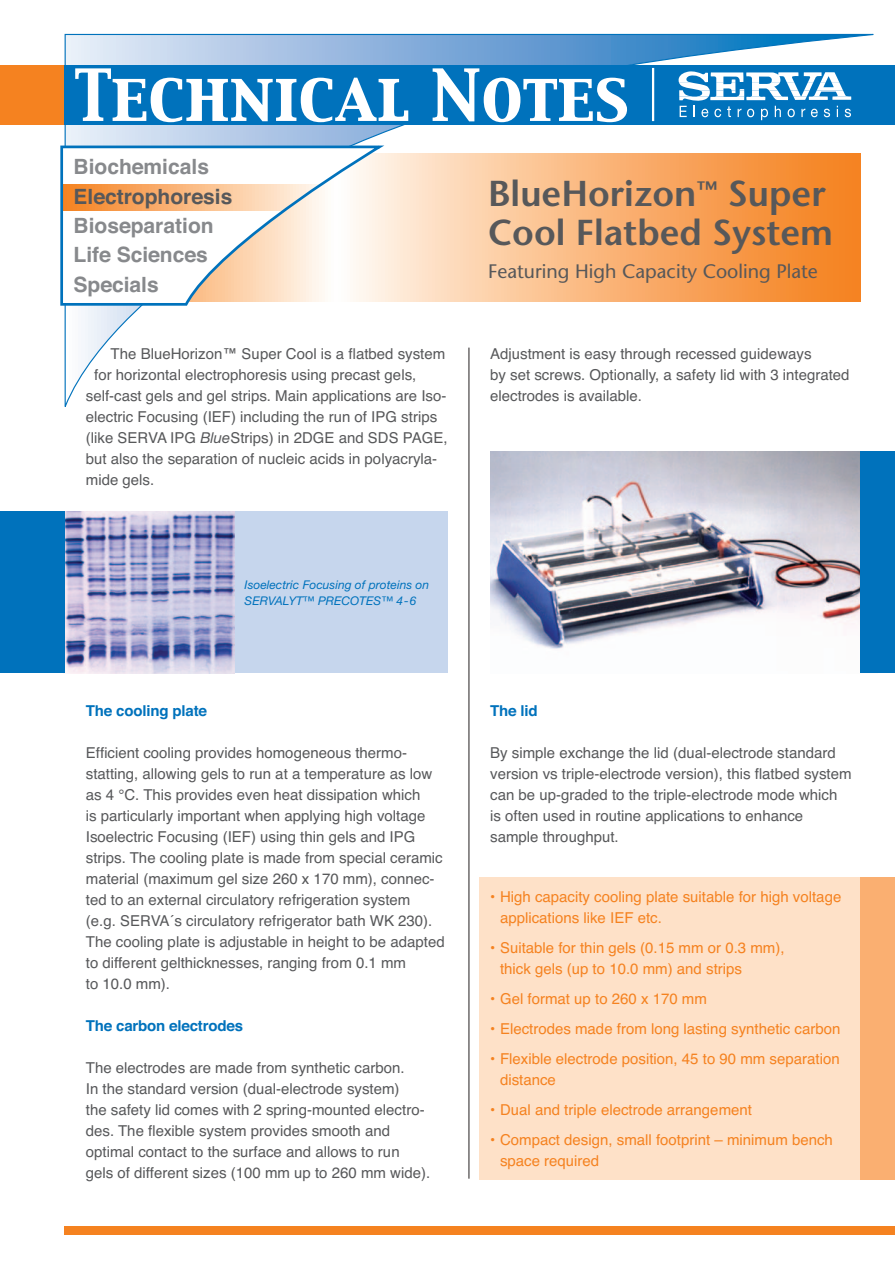
<style>
.page{position:relative;width:895px;height:1266px;background:#fff}
.page>*{position:absolute;margin:0;border:0;box-sizing:border-box;transform-origin:0 0}
.t1{font:63px "Capitals";color:#fff}
.t2{font:600 36px/39px "Stone Sans";color:#57585a}
.t3{font:700 21px/29.2px "Helvetica";color:#87898c}
.t4{font:700 21px "Helvetica";color:#57585a}
.t5{font:19.5px "Stone Sans";color:#57585a}
.t6{font:15px/21px "Helvetica";color:#57585a}
.t7{font:15px/21px "Helvetica";color:#f58220}
.t8{font:700 15px "Helvetica";letter-spacing:-.01em;color:#0072bc}
.t9{font:italic 12px/16.5px "Helvetica Neue";color:#0072bc}
.s1{font-family:"Helvetica Neue";font-style:italic}
</style>
<div class="page">
<div style="left:0;top:65px;width:67px;height:59px;background:#f58220"></div>
<svg style="left:64px;top:33px;width:809px;height:148px"></svg>
<div style="left:65px;top:65px;width:829px;height:59px;background:#0072bc"></div>
<hr style="left:468px;top:347px;width:1px;height:831px;background:#231f20">
<svg style="left:382px;top:153px;width:478px;height:149px;background:#f9b376"></svg>
<svg style="left:64px;top:307px;width:77px;height:100px"></svg>
<svg style="left:60px;top:144px;width:322px;height:163px"></svg>
<svg style="left:678px;top:71px;width:172px;height:49px"></svg>
<hr style="left:651px;top:68px;width:3px;height:53px;background:#fff">
<div style="left:479px;top:877px;width:383px;height:302px;background:#fee1c8"></div>
<div style="left:860px;top:877px;width:34px;height:302px;background:#faaf71"></div>
<div style="left:65px;top:1225px;width:829px;height:9px;background:#f58220"></div>
<img style="left:490px;top:452px;width:370px;height:197px">
<div style="left:860px;top:452px;width:34px;height:221px;background:#0072bc"></div>
<div style="left:1px;top:511px;width:446px;height:162px;background:#c6d6ed"></div>
<img style="left:65px;top:511px;width:169px;height:162px">
<div style="left:0;top:511px;width:65px;height:162px;background:#0072bc"></div>
<h1 class="t1" style="left:75px;top:62px;width:555px">Technical Notes</h1>
<h3 class="t3" style="left:73px;top:154px;width:137px">Biochemicals</h3>
<h3 class="t4" style="left:73px;top:189px;width:160px">Electrophoresis</h3>
<h3 class="t3" style="left:73px;top:213px;width:142px">Bioseparation<br>Life Sciences<br>Specials</h3>
<p class="t6" style="left:111px;top:345px;width:336px">The BlueHorizon™ Super Cool is a flatbed system</p>
<p class="t6" style="left:94px;top:366px;width:323px">for horizontal electrophoresis using precast gels,</p>
<p class="t6" style="left:86px;top:387px;width:362px">self-cast gels and gel strips. Main applications are Iso-</p>
<p class="t6" style="left:86px;top:408px;width:352px">electric Focusing (IEF) including the run of IPG strips</p>
<p class="t6" style="left:86px;top:429px;width:363px">(like SERVA IPG <span class="s1">Blue</span>Strips) in 2DGE and SDS PAGE,</p>
<p class="t6" style="left:86px;top:450px;width:352px">but also the separation of nucleic acids in polyacryla-</p>
<p class="t6" style="left:86px;top:471px;width:70px">mide gels.</p>
<p class="t9" style="left:244px;top:577px;width:186px">Isoelectric Focusing of proteins on<br>SERVALYT™ PRECOTES™ 4-6</p>
<p class="t8" style="left:86px;top:705px;width:122px">The cooling plate</p>
<p class="t6" style="left:86px;top:744px;width:360px">Efficient cooling provides homogeneous thermo&shy;statting, allowing gels to run at a temperature as low as 4 °C. This provides even heat dissipation which<br>is particularly important when applying high voltage Isoelectric Focusing (IEF) using thin gels and IPG strips. The cooling plate is made from special ceramic material (maximum gel size 260 x 170 mm), connec&shy;ted to an external circulatory refrigeration system<br>(e.g. SERVA´s circulatory refrigerator bath WK 230).<br>The cooling plate is adjustable in height to be adapted to different gelthicknesses, ranging from 0.1 mm<br>to 10.0 mm).</p>
<p class="t8" style="left:86px;top:1020px;width:159px">The carbon electrodes</p>
<p class="t6" style="left:86px;top:1059px;width:346px">The electrodes are made from synthetic carbon.<br>In the standard version (dual-electrode system)<br>the safety lid comes with 2 spring-mounted electro&shy;des. The flexible system provides smooth and optimal contact to the surface and allows to run gels of different sizes (100 mm up to 260 mm wide).</p>
<h2 class="t2" style="left:488px;top:178px;width:346px">BlueHorizon<sup>™</sup> Super<br>Cool Flatbed System</h2>
<h3 class="t5" style="left:488px;top:264px;width:331px">Featuring High Capacity Cooling Plate</h3>
<p class="t6" style="left:490px;top:345px;width:361px">Adjustment is easy through recessed guideways<br>by set screws. Optionally, a safety lid with 3 integrated electrodes is available.</p>
<p class="t8" style="left:490px;top:705px;width:49px">The lid</p>
<p class="t6" style="left:490px;top:744px;width:362px">By simple exchange the lid (dual-electrode standard version vs triple-electrode version), this flatbed system can be up-graded to the triple-electrode mode which is often used in routine applications to enhance sample throughput.</p>
<p class="t7" style="left:499px;top:887px;width:342px;text-indent:-10px">• High capacity cooling plate suitable for high voltage applications like IEF etc.</p>
<p class="t7" style="left:499px;top:938px;width:286px;text-indent:-10px">• Suitable for thin gels (0.15 mm or 0.3 mm), thick gels (up to 10.0 mm) and strips</p>
<p class="t7" style="left:490px;top:989px;width:218px">• Gel format up to 260 x 170 mm</p>
<p class="t7" style="left:490px;top:1019px;width:351px">• Electrodes made from long lasting synthetic carbon</p>
<p class="t7" style="left:499px;top:1049px;width:341px;text-indent:-10px">• Flexible electrode position, 45 to 90 mm separation distance</p>
<p class="t7" style="left:490px;top:1100px;width:263px">• Dual and triple electrode arrangement</p>
<p class="t7" style="left:499px;top:1130px;width:334px;text-indent:-10px">• Compact design, small footprint – minimum bench space required</p>
</div>
